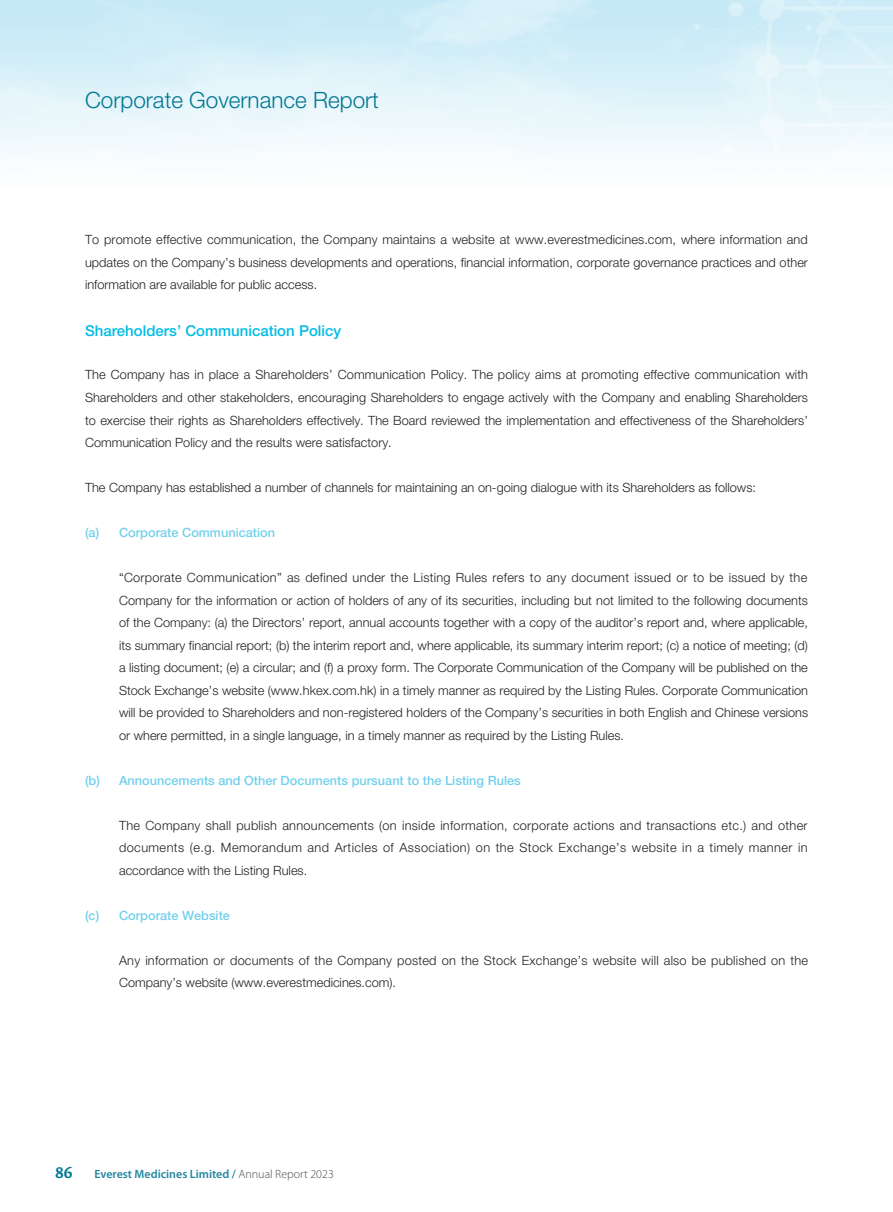
<style>
.page{position:relative;width:893px;height:1212px;background:#fff}
.page>*{position:absolute;margin:0;border:0;box-sizing:border-box;transform-origin:0 0}
.t1{font:300 22.5px "Helvetica Neue LT Std";color:#017893}
._02_H2{font:500 15px "Helvetica Neue LT Std";color:#02bce5}
._00_txt{font:300 12.75px/22.5px "Helvetica Neue LT Std";color:#231f20;text-align:justify}
._03_H3{font:500 12.75px "Helvetica Neue LT Std";color:#73d0ec}
.t2{font:600 12px "Myriad Pro";color:#2287a1}
.s1{font-family:"Cronos Pro";font-size:18px;color:#017893}
.s2{font-weight:300;color:#4b4c4d}
</style>
<div class="page">
<h1 class="t1" style="left:85px;top:86px;width:295px">Corporate Governance Report</h1>
<p class="_00_txt" style="left:85px;top:228px;width:724px">To promote effective communication, the Company maintains a website at www.everestmedicines.com, where information and updates on the Company’s business developments and operations, financial information, corporate governance practices and other information are available for public access.</p>
<p class="_02_H2" style="left:85px;top:322px;width:258px">Shareholders’ Communication Policy</p>
<p class="_00_txt" style="left:85px;top:363px;width:724px">The Company has in place a Shareholders’ Communication Policy. The policy aims at promoting effective communication with Shareholders and other stakeholders, encouraging Shareholders to engage actively with the Company and enabling Shareholders to exercise their rights as Shareholders effectively. The Board reviewed the implementation and effectiveness of the Shareholders’ Communication Policy and the results were satisfactory.</p>
<p class="_00_txt" style="left:85px;top:476px;width:672px">The Company has established a number of channels for maintaining an on-going dialogue with its Shareholders as follows:</p>
<p class="_03_H3" style="left:85px;top:525px;width:192px">(a) Corporate Communication</p>
<p class="_00_txt" style="left:119px;top:566px;width:691px">“Corporate Communication” as defined under the Listing Rules refers to any document issued or to be issued by the Company for the information or action of holders of any of its securities, including but not limited to the following documents of the Company: (a) the Directors’ report, annual accounts together with a copy of the auditor’s report and, where applicable, its summary financial report; (b) the interim report and, where applicable, its summary interim report; (c) a notice of meeting; (d) a listing document; (e) a circular; and (f) a proxy form. The Corporate Communication of the Company will be published on the Stock Exchange’s website (www.hkex.com.hk) in a timely manner as required by the Listing Rules. Corporate Communication will be provided to Shareholders and non-registered holders of the Company’s securities in both English and Chinese versions or where permitted, in a single language, in a timely manner as required by the Listing Rules.</p>
<p class="_03_H3" style="left:85px;top:772px;width:437px">(b) Announcements and Other Documents pursuant to the Listing Rules</p>
<p class="_00_txt" style="left:119px;top:813px;width:690px">The Company shall publish announcements (on inside information, corporate actions and transactions etc.) and other documents (e.g. Memorandum and Articles of Association) on the Stock Exchange’s website in a timely manner in accordance with the Listing Rules.</p>
<p class="_03_H3" style="left:85px;top:907px;width:147px">(c) Corporate Website</p>
<p class="_00_txt" style="left:119px;top:948px;width:690px">Any information or documents of the Company posted on the Stock Exchange’s website will also be published on the<br>Company’s website (www.everestmedicines.com).</p>
<p class="t2" style="left:55px;top:1166px;width:280px"><span class="s1">86</span> Everest Medicines Limited / <span class="s2">Annual Report 2023</span></p>
</div>
